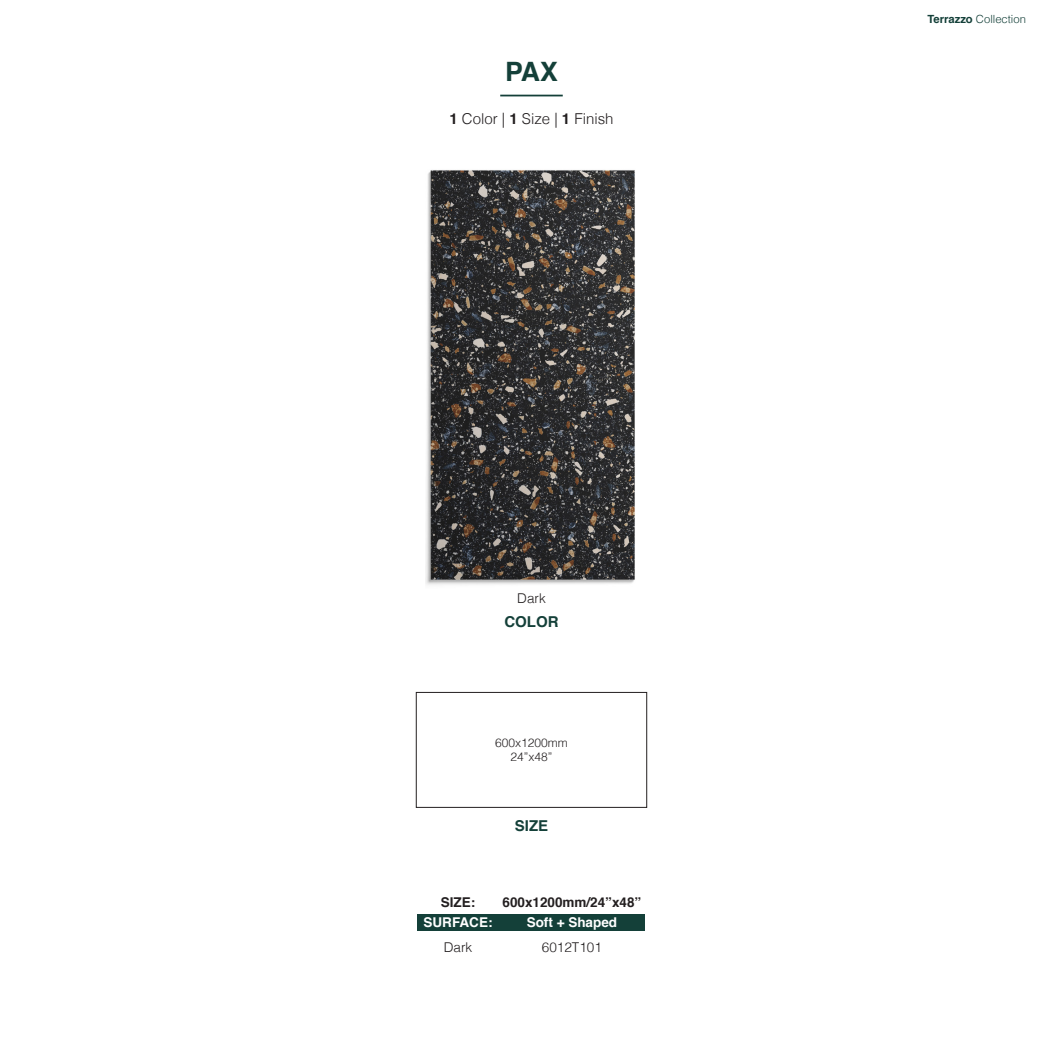
<style>
.page{position:relative;width:1063px;height:1063px;background:#fff}
.page>*{position:absolute;margin:0;border:0;box-sizing:border-box;transform-origin:0 0}
.t1{font:700 26.7px "Helvetica";color:#144039}
.t2{font:300 15px "Helvetica";color:#231f20}
.t3{font:700 15px "Helvetica";color:#144039}
.t4{font:700 13.5px "Helvetica";color:#231f20}
.t5{font:700 13.5px "Helvetica";color:#fff}
.t6{font:300 13.5px "Helvetica";color:#231f20}
.t7{font:300 12px "Helvetica";color:#231f20}
.t8{font:300 11.25px "Helvetica";color:#144039}
.s1{font-weight:700}
</style>
<div class="page">
<div style="left:416px;top:692px;width:231px;height:116px;border:1px solid #231f20"></div>
<img style="left:425px;top:170px;width:210px;height:415px">
<hr style="left:500px;top:95px;width:63px;height:1px;background:#144039">
<div style="left:418px;top:914px;width:227px;height:16px;background:#144039"></div>
<p class="t1" style="left:505px;top:50px;width:54px">PAX</p>
<p class="t2" style="left:449px;top:106px;width:166px"><span class="s1">1</span> Color | <span class="s1">1</span> Size | <span class="s1">1</span> Finish</p>
<p class="t6" style="left:517px;top:587px;width:30px">Dark</p>
<p class="t3" style="left:504px;top:610px;width:56px">COLOR</p>
<p class="t7" style="left:495px;top:733px;width:74px">600x1200mm</p>
<p class="t7" style="left:510px;top:747px;width:44px">24”x48”</p>
<p class="t3" style="left:515px;top:814px;width:35px">SIZE</p>
<p class="t4" style="left:441px;top:892px;width:36px">SIZE:</p>
<p class="t4" style="left:502px;top:892px;width:140px">600x1200mm/24”x48”</p>
<p class="t5" style="left:424px;top:912px;width:71px">SURFACE:</p>
<p class="t6" style="left:444px;top:935px;width:30px">Dark</p>
<p class="t5" style="left:527px;top:912px;width:92px">Soft + Shaped</p>
<p class="t6" style="left:542px;top:935px;width:62px">6012T101</p>
<p class="t8" style="left:927px;top:9px;width:100px"><span class="s1">Terrazzo</span> Collection</p>
</div>
